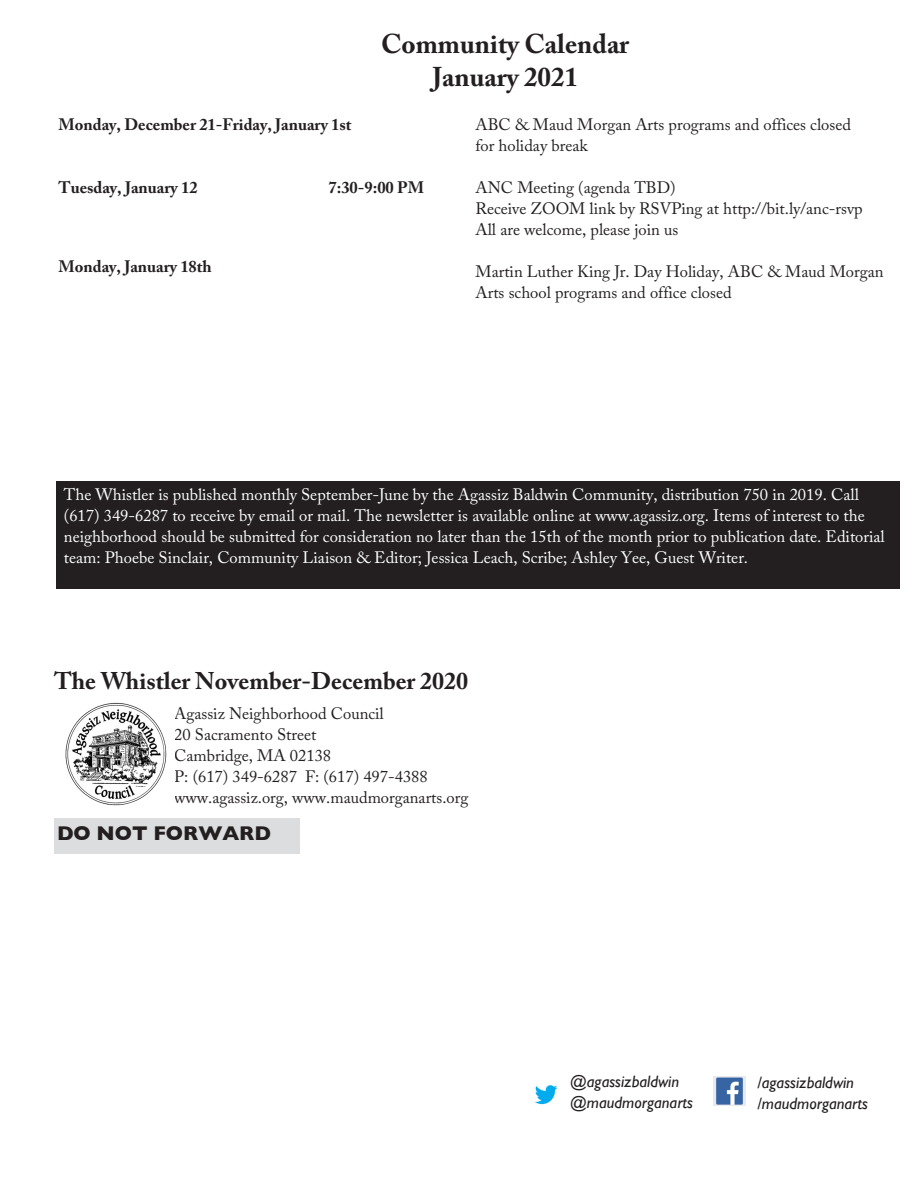
<style>
.page{position:relative;width:918px;height:1188px;background:#fff}
.page>*{position:absolute;margin:0;border:0;box-sizing:border-box;transform-origin:0 0}
.t1{font:700 27px "Adobe Caslon Pro";color:#231f20}
.t2{font:700 24px "Adobe Caslon Pro";color:#231f20}
.t3{font:700 20.25px "Gill Sans";color:#231f20}
.t4{font:16.5px/21px "Adobe Caslon Pro";color:#fff}
.t5{font:16.5px/21px "Adobe Caslon Pro";color:#231f20}
.t6{font:700 16.5px "Adobe Caslon Pro";color:#231f20}
.t7{font:italic 16.5px "Gill Sans";color:#231f20}
</style>
<div class="page">
<div style="left:54px;top:819px;width:245px;height:35px;background:#dcdddf"></div>
<img style="left:65px;top:702px;width:102px;height:103px">
<img style="left:713px;top:1077px;width:33px;height:29px">
<img style="left:535px;top:1085px;width:23px;height:20px">
<div style="left:56px;top:482px;width:844px;height:107px;background:#231f20"></div>
<p class="t1" style="left:381px;top:28px;width:249px">Community Calendar</p>
<p class="t1" style="left:432px;top:60px;width:147px">January 2021</p>
<p class="t6" style="left:58px;top:115px;width:295px">Monday, December 21-Friday, January 1st</p>
<p class="t6" style="left:58px;top:178px;width:141px">Tuesday, January 12</p>
<p class="t6" style="left:328px;top:178px;width:97px">7:30-9:00 PM</p>
<p class="t6" style="left:58px;top:257px;width:155px">Monday, January 18th</p>
<p class="t5" style="left:476px;top:114px;width:377px">ABC &amp; Maud Morgan Arts programs and offices closed for holiday break</p>
<p class="t5" style="left:476px;top:177px;width:202px">ANC Meeting (agenda TBD)</p>
<p class="t5" style="left:476px;top:198px;width:389px">Receive ZOOM link by RSVPing at http://bit.ly/anc-rsvp</p>
<p class="t5" style="left:476px;top:219px;width:204px">All are welcome, please join us</p>
<p class="t5" style="left:476px;top:261px;width:410px">Martin Luther King Jr. Day Holiday, ABC &amp; Maud Morgan<br>Arts school programs and office closed</p>
<p class="t4" style="left:64px;top:483px;width:822px">The Whistler is published monthly September-June by the Agassiz Baldwin Community, distribution 750 in 2019. Call (617) 349-6287 to receive by email or mail. The newsletter is available online at www.agassiz.org. Items of interest to the neighborhood should be submitted for consideration no later than the 15th of the month prior to publication date. Editorial team: Phoebe Sinclair, Community Liaison &amp; Editor; Jessica Leach, Scribe; Ashley Yee, Guest Writer.</p>
<p class="t2" style="left:54px;top:666px;width:416px">The Whistler November-December 2020</p>
<p class="t5" style="left:174px;top:702px;width:211px">Agassiz Neighborhood Council</p>
<p class="t5" style="left:174px;top:723px;width:144px">20 Sacramento Street</p>
<p class="t5" style="left:174px;top:744px;width:158px">Cambridge, MA 02138</p>
<p class="t5" style="left:174px;top:765px;width:296px">P: (617) 349-6287 F: (617) 497-4388 www.agassiz.org, www.maudmorganarts.org</p>
<p class="t3" style="left:57px;top:817px;width:216px">DO NOT FORWARD</p>
<p class="t7" style="left:570px;top:1072px;width:110px">@agassizbaldwin</p>
<p class="t7" style="left:570px;top:1093px;width:124px">@maudmorganarts</p>
<p class="t7" style="left:757px;top:1073px;width:98px">/agassizbaldwin</p>
<p class="t7" style="left:757px;top:1094px;width:112px">/maudmorganarts</p>
</div>
